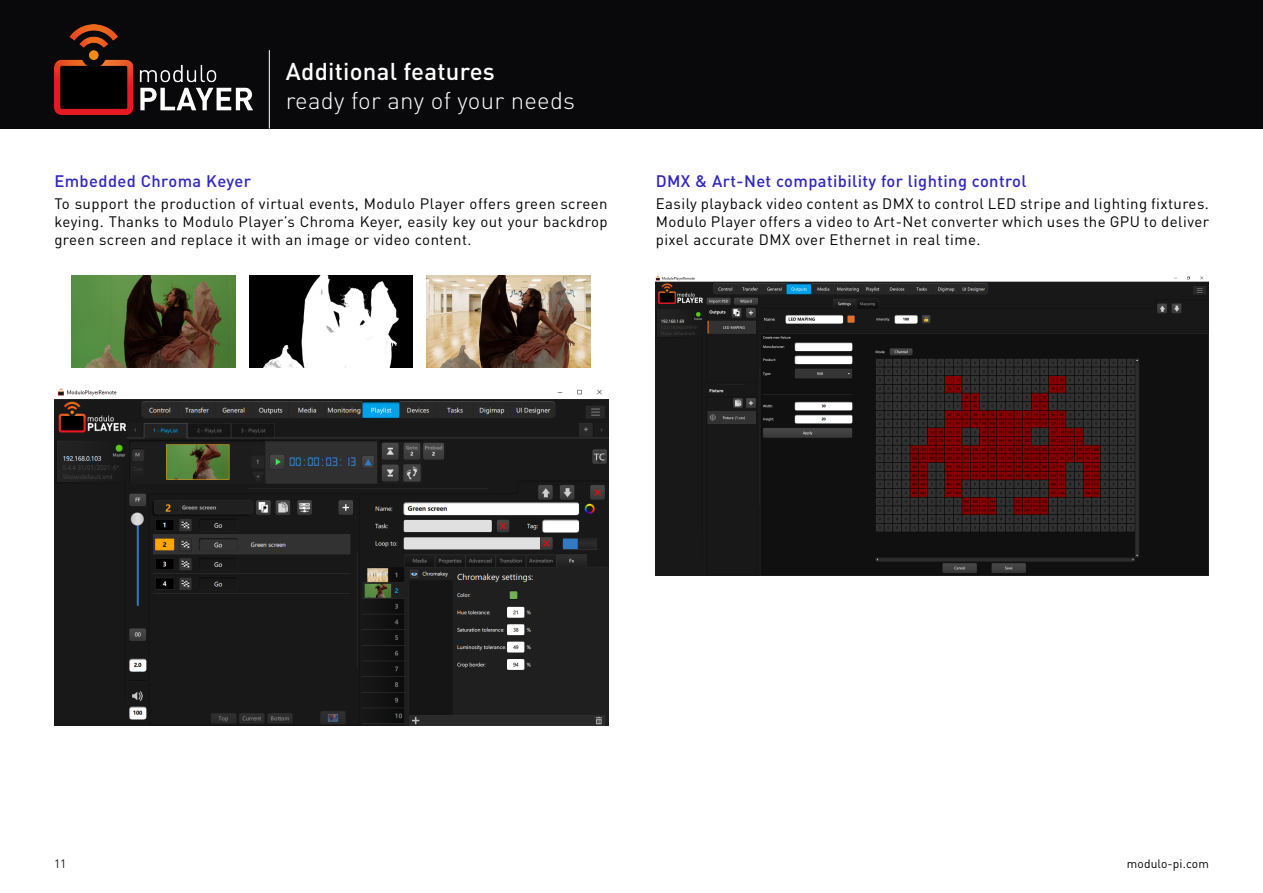
<style>
.page{position:relative;width:1263px;height:893px;background:#fff}
.page>*{position:absolute;margin:0;border:0;box-sizing:border-box;transform-origin:0 0}
.t1{font:300 24px "DIN Pro";letter-spacing:.01em;color:#fff}
.t2{font:500 24px "DIN Pro";letter-spacing:.01em;color:#fff}
.t3{font:500 16.5px "DIN Pro";letter-spacing:.025em;color:#2f26c2}
.t4{font:15px/18px "DIN Pro";letter-spacing:.03em;color:#000;text-align:justify}
.t5{font:12px "DIN Pro";letter-spacing:.01em;color:#000}
.t6{font:12px "DIN Pro";color:#231f20}
</style>
<div class="page">
<div style="left:0;top:0;width:1263px;height:129px;background:#09090b"></div>
<hr style="left:269px;top:50px;width:1px;height:79px;background:#fff">
<img style="left:655px;top:276px;width:554px;height:299px">
<img style="left:54px;top:388px;width:555px;height:338px">
<img style="left:71px;top:276px;width:164px;height:91px">
<img style="left:249px;top:276px;width:164px;height:91px">
<img style="left:427px;top:276px;width:163px;height:91px">
<img style="left:54px;top:24px;width:199px;height:91px">
<p class="t2" style="left:286px;top:56px;width:210px">Additional features</p>
<p class="t1" style="left:286px;top:85px;width:291px">ready for any of your needs</p>
<p class="t3" style="left:54px;top:170px;width:198px">Embedded Chroma Keyer</p>
<p class="t4" style="left:54px;top:193px;width:555px">To support the production of virtual events, Modulo Player offers green screen keying. Thanks to Modulo Player’s Chroma Keyer, easily key out your backdrop green screen and replace it with an image or video content.</p>
<p class="t3" style="left:656px;top:170px;width:372px">DMX &amp; Art-Net compatibility for lighting control</p>
<p class="t4" style="left:656px;top:193px;width:555px">Easily playback video content as DMX to control LED stripe and lighting fixtures.</p>
<p class="t4" style="left:656px;top:211px;width:555px">Modulo Player offers a video to Art-Net converter which uses the GPU to deliver</p>
<p class="t4" style="left:656px;top:229px;width:326px">pixel accurate DMX over Ethernet in real time.</p>
<p class="t6" style="left:54px;top:855px;width:14px">11</p>
<p class="t5" style="left:1127px;top:856px;width:84px">modulo-pi.com</p>
</div>
